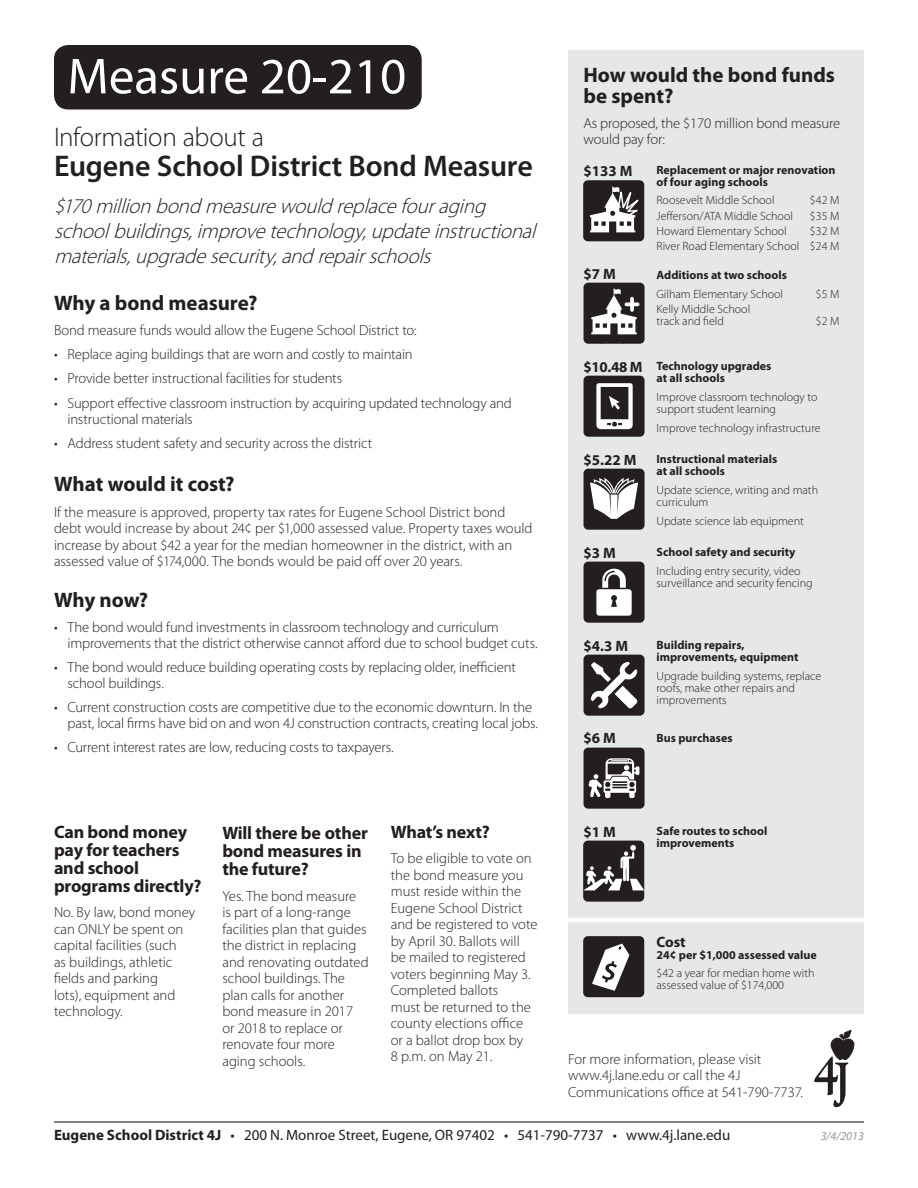
<style>
.page{position:relative;width:918px;height:1188px;background:#fff}
.page>*{position:absolute;margin:0;border:0;box-sizing:border-box;transform-origin:0 0}
.t1{font:51px "Myriad Pro";color:#fff}
.t2{font:600 30px "Myriad Pro";letter-spacing:-.01em;color:#231f20}
.t3{font:300 27px "Myriad Pro";letter-spacing:-.015em;color:#231f20}
.t4{font:italic 300 21px/25.2px "Myriad Pro";color:#231f20}
.t5{font:700 21px/21px "Myriad Pro";color:#231f20}
.t6{font:700 18px/18px "Myriad Pro";letter-spacing:-.01em;color:#231f20}
.t7{font:15px "Myriad Pro";color:#231f20}
.t8{font:700 15px "Myriad Pro";color:#231f20}
.t9{font:300 14.7px/16.5px "Myriad Pro";letter-spacing:-.005em;color:#231f20}
.t10{font:300 12px/12px "Myriad Pro";color:#231f20}
.t11{font:700 12px/12px "Myriad Pro";color:#231f20}
.t12{font:italic 12px "Myriad Pro";color:#939598}
.s1{font-weight:700}
</style>
<div class="page">
<div style="left:568px;top:51px;width:296px;height:963px;background:#e6e7e9"></div>
<svg style="left:814px;top:1030px;width:41px;height:77px"></svg>
<div style="left:55px;top:46px;width:366px;height:63px;background:#231f20;border-radius:14px"></div>
<div style="left:54px;top:45px;width:368px;height:65px;border:2px solid #231f20;border-radius:14px"></div>
<hr style="left:54px;top:1121px;width:810px;height:2px;background:#231f20">
<div style="left:583px;top:180px;width:61px;height:61px;background:#231f20;border-radius:5px"></div>
<div style="left:584px;top:376px;width:61px;height:61px;background:#231f20;border-radius:5px"></div>
<div style="left:584px;top:469px;width:61px;height:61px;background:#231f20;border-radius:5px"></div>
<div style="left:584px;top:655px;width:61px;height:61px;background:#231f20;border-radius:5px"></div>
<div style="left:584px;top:748px;width:61px;height:61px;background:#231f20;border-radius:5px"></div>
<div style="left:584px;top:562px;width:61px;height:61px;background:#231f20;border-radius:5px"></div>
<div style="left:584px;top:283px;width:61px;height:61px;background:#231f20;border-radius:5px"></div>
<div style="left:583px;top:841px;width:61px;height:61px;background:#231f20;border-radius:5px"></div>
<hr style="left:564px;top:918px;width:303px;height:4px;background:#fff">
<div style="left:583px;top:936px;width:61px;height:61px;background:#231f20;border-radius:5px"></div>
<svg style="left:592px;top:944px;width:37px;height:47px"></svg>
<svg style="left:588px;top:758px;width:51px;height:40px"></svg>
<svg style="left:583px;top:845px;width:61px;height:45px"></svg>
<svg style="left:591px;top:662px;width:46px;height:46px"></svg>
<svg style="left:596px;top:569px;width:36px;height:47px"></svg>
<svg style="left:591px;top:288px;width:48px;height:56px"></svg>
<svg style="left:590px;top:180px;width:55px;height:62px"></svg>
<svg style="left:590px;top:478px;width:48px;height:41px"></svg>
<svg style="left:596px;top:383px;width:37px;height:46px"></svg>
<h1 class="t1" style="left:67px;top:48px;width:340px">Measure 20-210</h1>
<h3 class="t5" style="left:584px;top:65px;width:253px">How would the bond funds be spent?</h3>
<p class="t9" style="left:584px;top:116px;width:258px;line-height:15.8px">As proposed, the $170 million bond measure would pay for:</p>
<h3 class="t3" style="left:54px;top:122px;width:212px">Information about a</h3>
<h2 class="t2" style="left:54px;top:149px;width:480px">Eugene School District Bond Measure</h2>
<h3 class="t4" style="left:54px;top:193px;width:489px">$170millionbondmeasurewouldreplacefouraging schoolbuildings,improvetechnology,updateinstructional materials,upgradesecurity,andrepairschools</h3>
<h3 class="t5" style="left:54px;top:293px;width:205px">Why a bond measure?</h3>
<p class="t9" style="left:54px;top:322px;width:364px">Bond measure funds would allow the Eugene School District to:</p>
<p class="t9" style="left:54px;top:346px;width:360px">• Replace aging buildings that are worn and costly to maintain</p>
<p class="t9" style="left:54px;top:370px;width:290px">• Provide better instructional facilities for students</p>
<p class="t9" style="left:67px;top:395px;width:446px;line-height:15.8px;text-indent:-13px">• Support effective classroom instruction by acquiring updated technology and instructional materials</p>
<p class="t9" style="left:54px;top:435px;width:320px">• Address student safety and security across the district</p>
<h3 class="t5" style="left:54px;top:474px;width:182px">What would it cost?</h3>
<p class="t9" style="left:54px;top:504px;width:480px">If the measure is approved, property tax rates for Eugene School District bond debt would increase by about 24¢ per $1,000 assessed value. Property taxes would increase by about $42 a year for the median homeowner in the district, with an assessed value of $174,000. The bonds would be paid off over 20 years.</p>
<h3 class="t5" style="left:54px;top:590px;width:96px">Why now?</h3>
<p class="t9" style="left:67px;top:620px;width:472px;line-height:15.8px;text-indent:-13px">• The bond would fund investments in classroom technology and curriculum improvements that the district otherwise cannot afford due to school budget cuts.</p>
<p class="t9" style="left:67px;top:660px;width:450px;line-height:15.8px;text-indent:-13px">• The bond would reduce building operating costs by replacing older, inefficient school buildings.</p>
<p class="t9" style="left:67px;top:700px;width:472px;line-height:15.8px;text-indent:-13px">• Current construction costs are competitive due to the economic downturn. In the past, local firms have bid on and won 4J construction contracts, creating local jobs.</p>
<p class="t9" style="left:54px;top:740px;width:341px">• Current interest rates are low, reducing costs to taxpayers.</p>
<p class="t8" style="left:584px;top:162px;width:51px">$133 M</p>
<p class="t11" style="left:657px;top:164px;width:181px">Replacement or major renovation of four aging schools</p>
<p class="t10" style="left:657px;top:194px;width:120px">Roosevelt Middle School</p>
<p class="t10" style="left:810px;top:194px;width:31px">$42 M</p>
<p class="t10" style="left:657px;top:210px;width:138px">Jefferson/ATA Middle School</p>
<p class="t10" style="left:810px;top:210px;width:31px">$35 M</p>
<p class="t10" style="left:657px;top:225px;width:132px">Howard Elementary School</p>
<p class="t10" style="left:657px;top:223px;width:184px;line-height:15.3px;text-align:right">$32 M<br>River Road Elementary School $24 M</p>
<p class="t11" style="left:657px;top:269px;width:132px">Additions at two schools</p>
<p class="t10" style="left:657px;top:288px;width:128px">Gilham Elementary School</p>
<p class="t10" style="left:816px;top:288px;width:25px">$5 M</p>
<p class="t10" style="left:657px;top:303px;width:95px">Kelly Middle School track and field</p>
<p class="t10" style="left:816px;top:315px;width:25px">$2 M</p>
<p class="t11" style="left:657px;top:360px;width:116px">Technology upgrades at all schools</p>
<p class="t10" style="left:657px;top:391px;width:163px">Improve classroom technology to support student learning</p>
<p class="t10" style="left:657px;top:422px;width:166px">Improve technology infrastructure</p>
<p class="t11" style="left:657px;top:453px;width:122px">Instructional materials at all schools</p>
<p class="t10" style="left:657px;top:484px;width:163px">Update science, writing and math curriculum</p>
<p class="t10" style="left:657px;top:515px;width:149px">Update science lab equipment</p>
<p class="t11" style="left:657px;top:546px;width:141px">School safety and security</p>
<p class="t10" style="left:657px;top:565px;width:158px">Including entry security, video surveillance and security fencing</p>
<p class="t8" style="left:584px;top:265px;width:34px">$7 M</p>
<p class="t8" style="left:584px;top:358px;width:61px">$10.48 M</p>
<p class="t8" style="left:584px;top:451px;width:54px">$5.22 M</p>
<p class="t8" style="left:584px;top:544px;width:34px">$3 M</p>
<p class="t8" style="left:584px;top:637px;width:46px">$4.3 M</p>
<p class="t11" style="left:657px;top:639px;width:144px">Building repairs, improvements, equipment</p>
<p class="t10" style="left:657px;top:670px;width:166px">Upgrade building systems, replace roofs, make other repairs and improvements</p>
<p class="t11" style="left:657px;top:732px;width:78px">Bus purchases</p>
<p class="t8" style="left:584px;top:730px;width:34px">$6 M</p>
<p class="t6" style="left:54px;top:823px;width:149px">Can bond money pay for teachers and school programs directly?</p>
<p class="t9" style="left:54px;top:905px;width:143px">No. By law, bond money can ONLY be spent on capital facilities (such<br>as buildings, athletic fields and parking<br>lots), equipment and technology.</p>
<p class="t6" style="left:222px;top:824px;width:147px">Will there be other bond measures in the future?</p>
<p class="t9" style="left:222px;top:888px;width:148px">Yes. The bond measure<br>is part of a long-range facilities plan that guides the district in replacing and renovating outdated school buildings. The plan calls for another bond measure in 2017 or 2018 to replace or renovate four more aging schools.</p>
<p class="t6" style="left:391px;top:823px;width:101px">What’s next?</p>
<p class="t9" style="left:391px;top:851px;width:148px">To be eligible to vote on the bond measure you must reside within the<br>Eugene School District and be registered to vote by April 30. Ballots will be mailed to registered voters beginning May 3.<br>Completed ballots<br>must be returned to the county elections office or a ballot drop box by<br>8 p.m. on May 21.</p>
<p class="t8" style="left:584px;top:823px;width:34px">$1 M</p>
<p class="t11" style="left:657px;top:825px;width:112px">Safe routes to school improvements</p>
<p class="t8" style="left:657px;top:934px;width:31px">Cost</p>
<p class="t11" style="left:657px;top:949px;width:162px">24¢ per $1,000 assessed value</p>
<p class="t10" style="left:657px;top:968px;width:160px">$42 a year for median home with assessed value of $174,000</p>
<p class="t9" style="left:568px;top:1051px;width:236px">For more information, please visit www.4j.lane.edu or call the 4J<br>Communications office at 541-790-7737.</p>
<p class="t7" style="left:54px;top:1127px;width:678px"><span class="s1">Eugene School District 4J</span> • 200 N. Monroe Street, Eugene, OR 97402 • 541-790-7737 • www.4j.lane.edu</p>
<p class="t12" style="left:821px;top:1130px;width:45px">3/4/2013</p>
</div>
